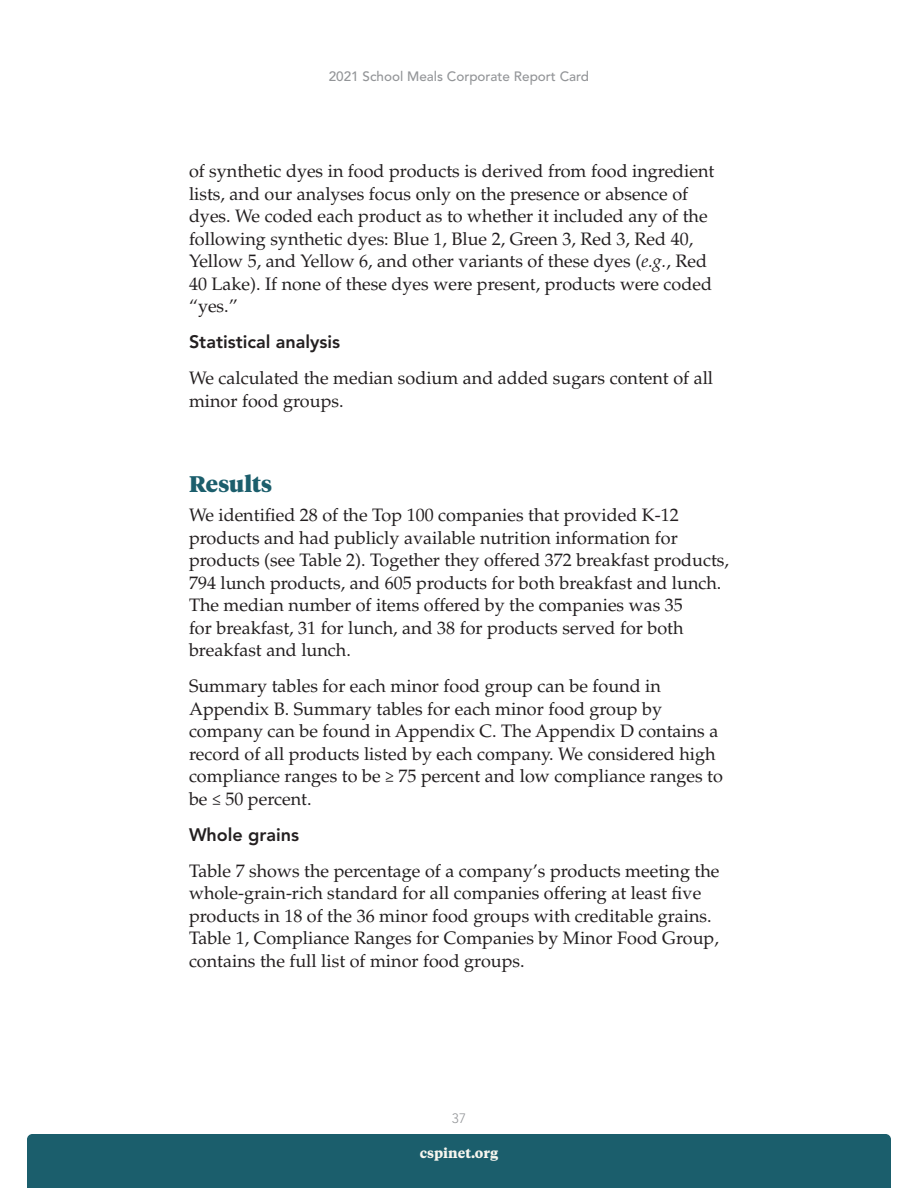
<style>
.page{position:relative;width:918px;height:1188px;background:#fff}
.page>*{position:absolute;margin:0;border:0;box-sizing:border-box;transform-origin:0 0}
.Subheads{font:900 22.5px "Tiempos Headline";color:#1b5e6c}
.Main_Text{font:18px/22.5px "Palatino LT Std";color:#231f20}
.Second_Subhead{font:800 18px "Avenir LT Std";color:#231f20}
.t1{font:500 13.5px "Avenir LT Std";color:#939598}
.t2{font:700 13.5px "Tiempos Text";color:#f7f6ef}
.t3{font:300 13.5px "Avenir LT Std";color:#939598}
.s1{font-style:italic}
</style>
<div class="page">
<div style="left:27px;top:1134px;width:864px;height:54px;background:#1b5e6c"></div>
<p class="t1" style="left:329px;top:68px;width:262px">2021 School Meals Corporate Report Card</p>
<p class="Main_Text" style="left:189px;top:160px;width:527px">of synthetic dyes in food products is derived from food ingredient lists, and our analyses focus only on the presence or absence of dyes. We coded each product as to whether it included any of the following synthetic dyes: Blue 1, Blue 2, Green 3, Red 3, Red 40, Yellow 5, and Yellow 6, and other variants of these dyes (<span class="s1">e.g.</span>, Red 40 Lake). If none of these dyes were present, products were coded “yes.”</p>
<p class="Second_Subhead" style="left:189px;top:331px;width:153px">Statistical analysis</p>
<p class="Main_Text" style="left:189px;top:367px;width:526px">We calculated the median sodium and added sugars content of all minor food groups.</p>
<p class="Subheads" style="left:189px;top:469px;width:85px">Results</p>
<p class="Main_Text" style="left:189px;top:504px;width:542px">We identified 28 of the Top 100 companies that provided K-12 products and had publicly available nutrition information for products (see Table 2). Together they offered 372 breakfast products, 794 lunch products, and 605 products for both breakfast and lunch.<br>The median number of items offered by the companies was 35<br>for breakfast, 31 for lunch, and 38 for products served for both breakfast and lunch.</p>
<p class="Main_Text" style="left:189px;top:675px;width:535px">Summary tables for each minor food group can be found in Appendix B. Summary tables for each minor food group by company can be found in Appendix C. The Appendix D contains a record of all products listed by each company. We considered high compliance ranges to be ≥ 75 percent and low compliance ranges to be ≤ 50 percent.</p>
<p class="Second_Subhead" style="left:189px;top:824px;width:112px">Whole grains</p>
<p class="Main_Text" style="left:189px;top:860px;width:532px">Table 7 shows the percentage of a company’s products meeting the whole-grain-rich standard for all companies offering at least five products in 18 of the 36 minor food groups with creditable grains.<br>Table 1, Compliance Ranges for Companies by Minor Food Group, contains the full list of minor food groups.</p>
<p class="t3" style="left:452px;top:1111px;width:16px">37</p>
<p class="t2" style="left:420px;top:1143px;width:80px">cspinet.org</p>
</div>
